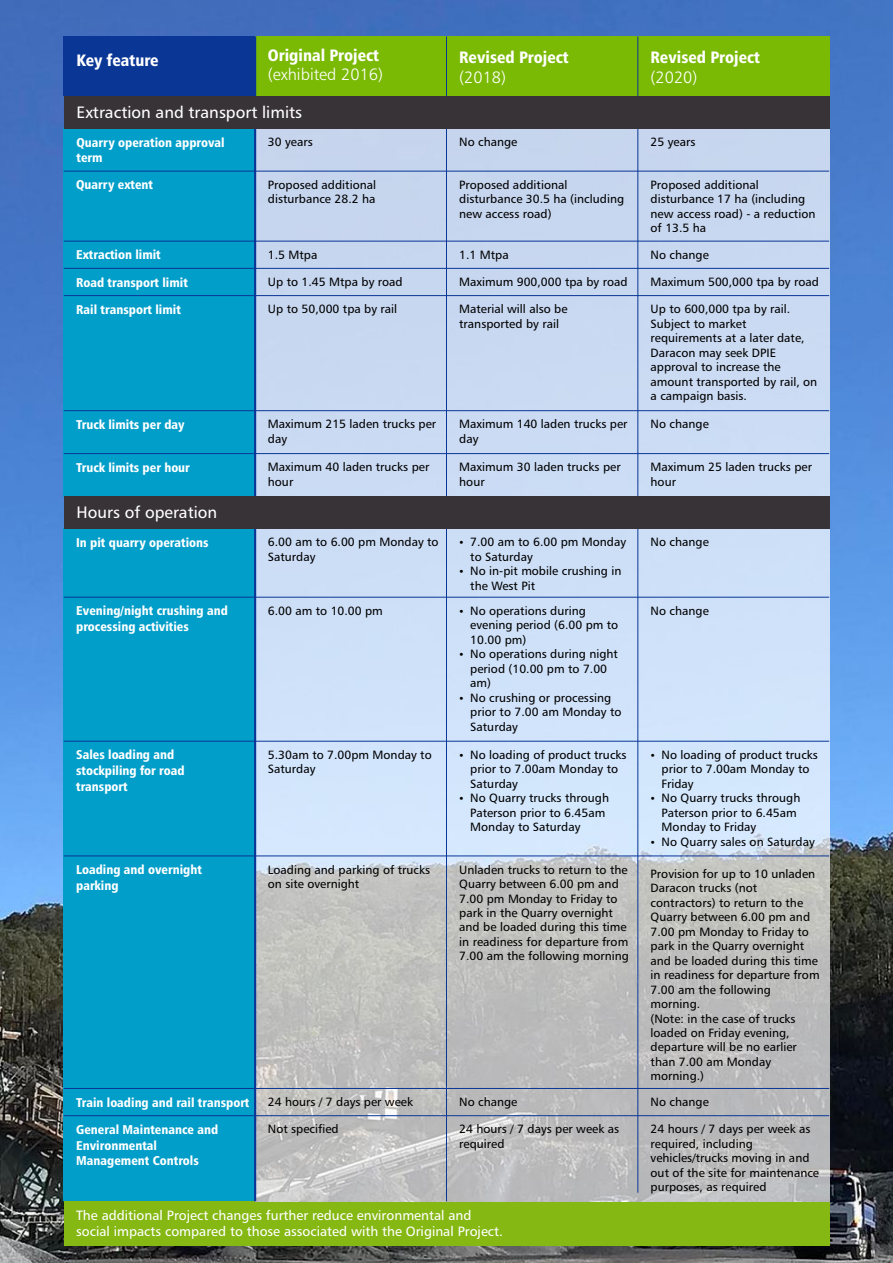
<style>
.page{position:relative;width:893px;height:1263px;background:#fff}
.page>*{position:absolute;margin:0;border:0;box-sizing:border-box;transform-origin:0 0}
.t1{font:16.5px "Humanist 777 BT Black Condensed B";color:#fff}
.t2{font:16.5px "Humanist 777 BT Roman B";color:#fff}
.t3{font:16.5px "Humanist 777 BT Light B";color:#fff}
.t4{font:13.5px/16.4px "Humanist 777 BT Roman B";color:#fff}
.t5{font:12.75px/15.6px "Humanist 777 BT Black Condensed B";color:#fff}
.t6{font:12px/14.4px "Humanist 777 BT Roman B";color:#000}
</style>
<div class="page">
<img style="left:0;top:0;width:893px;height:1263px">
<div style="left:64px;top:1201px;width:765px;height:44px;background:#86b814"></div>
<img style="left:256px;top:128px;width:573px;height:1073px">
<div style="left:64px;top:36px;width:191px;height:60px;background:#0a3696"></div>
<div style="left:255px;top:36px;width:191px;height:60px;background:#7aba05"></div>
<div style="left:446px;top:36px;width:192px;height:60px;background:#7aba05"></div>
<div style="left:638px;top:36px;width:191px;height:60px;background:#7aba05"></div>
<div style="left:64px;top:128px;width:191px;height:43px;background:#009ec9"></div>
<div style="left:64px;top:171px;width:191px;height:70px;background:#009ec9"></div>
<div style="left:64px;top:241px;width:191px;height:27px;background:#009ec9"></div>
<div style="left:64px;top:268px;width:191px;height:28px;background:#009ec9"></div>
<div style="left:64px;top:296px;width:191px;height:127px;background:#009ec9"></div>
<div style="left:64px;top:411px;width:191px;height:43px;background:#009ec9"></div>
<div style="left:64px;top:454px;width:191px;height:42px;background:#009ec9"></div>
<div style="left:64px;top:529px;width:191px;height:68px;background:#009ec9"></div>
<div style="left:64px;top:597px;width:191px;height:174px;background:#009ec9"></div>
<div style="left:64px;top:741px;width:191px;height:132px;background:#009ec9"></div>
<div style="left:64px;top:856px;width:191px;height:232px;background:#009ec9"></div>
<div style="left:64px;top:1088px;width:191px;height:28px;background:#009ec9"></div>
<div style="left:64px;top:1116px;width:191px;height:85px;background:#009ec9"></div>
<hr style="left:64px;top:171px;width:765px;height:1px;background:#0a3696">
<hr style="left:64px;top:241px;width:765px;height:1px;background:#0a3696">
<hr style="left:64px;top:268px;width:765px;height:1px;background:#0a3696">
<hr style="left:64px;top:295px;width:765px;height:1px;background:#0a3696">
<hr style="left:64px;top:410px;width:765px;height:1px;background:#0a3696">
<hr style="left:64px;top:453px;width:765px;height:1px;background:#0a3696">
<hr style="left:64px;top:597px;width:765px;height:1px;background:#0a3696">
<hr style="left:64px;top:741px;width:765px;height:1px;background:#0a3696">
<hr style="left:64px;top:855px;width:765px;height:1px;background:#0a3696">
<hr style="left:64px;top:1088px;width:765px;height:1px;background:#0a3696">
<hr style="left:64px;top:1115px;width:765px;height:1px;background:#0a3696">
<hr style="left:446px;top:36px;width:1px;height:1165px;background:#0a3696">
<hr style="left:637px;top:36px;width:1px;height:1157px;background:#0a3696">
<hr style="left:254px;top:36px;width:2px;height:1165px;background:#0a3696">
<div style="left:64px;top:496px;width:765px;height:33px;background:#383336"></div>
<div style="left:64px;top:96px;width:765px;height:32px;background:#383336"></div>
<h1 class="t1" style="left:77px;top:54px;width:84px">Key feature</h1>
<h1 class="t1" style="left:268px;top:48px;width:113px">Original Project</h1>
<h1 class="t3" style="left:268px;top:68px;width:117px">(exhibited 2016)</h1>
<h1 class="t2" style="left:77px;top:105px;width:227px">Extraction and transport limits</h1>
<h1 class="t1" style="left:459px;top:50px;width:111px">Revised Project</h1>
<h1 class="t3" style="left:459px;top:70px;width:48px">(2018)</h1>
<h1 class="t1" style="left:651px;top:50px;width:111px">Revised Project</h1>
<h1 class="t3" style="left:651px;top:70px;width:48px">(2020)</h1>
<p class="t5" style="left:77px;top:136px;width:150px">Quarry operation approval term</p>
<p class="t6" style="left:268px;top:135px;width:46px">30 years</p>
<p class="t6" style="left:459px;top:135px;width:60px">No change</p>
<p class="t6" style="left:651px;top:135px;width:46px">25 years</p>
<p class="t5" style="left:76px;top:178px;width:78px">Quarry extent</p>
<p class="t6" style="left:268px;top:178px;width:110px">Proposed additional disturbance 28.2 ha</p>
<p class="t6" style="left:459px;top:178px;width:166px">Proposed additional disturbance 30.5 ha (including new access road)</p>
<p class="t6" style="left:651px;top:178px;width:166px">Proposed additional disturbance 17 ha (including new access road) - a reduction of 13.5 ha</p>
<p class="t5" style="left:76px;top:248px;width:86px">Extraction limit</p>
<p class="t6" style="left:268px;top:248px;width:51px">1.5 Mtpa</p>
<p class="t6" style="left:459px;top:248px;width:51px">1.1 Mtpa</p>
<p class="t6" style="left:651px;top:248px;width:60px">No change</p>
<p class="t5" style="left:76px;top:275px;width:113px">Road transport limit</p>
<p class="t6" style="left:268px;top:276px;width:136px">Up to 1.45 Mtpa by road</p>
<p class="t6" style="left:459px;top:276px;width:170px">Maximum 900,000 tpa by road</p>
<p class="t6" style="left:651px;top:276px;width:170px">Maximum 500,000 tpa by road</p>
<p class="t5" style="left:76px;top:303px;width:106px">Rail transport limit</p>
<p class="t6" style="left:268px;top:303px;width:131px">Up to 50,000 tpa by rail</p>
<p class="t6" style="left:459px;top:303px;width:110px">Material will also be transported by rail</p>
<p class="t6" style="left:651px;top:303px;width:168px">Up to 600,000 tpa by rail.<br>Subject to market requirements at a later date,<br>Daracon may seek DPIE approval to increase the amount transported by rail, on a campaign basis.</p>
<p class="t5" style="left:76px;top:418px;width:110px">Truck limits per day</p>
<p class="t6" style="left:268px;top:418px;width:170px">Maximum 215 laden trucks per day</p>
<p class="t6" style="left:459px;top:418px;width:170px">Maximum 140 laden trucks per day</p>
<p class="t6" style="left:651px;top:418px;width:60px">No change</p>
<p class="t5" style="left:76px;top:461px;width:115px">Truck limits per hour</p>
<p class="t6" style="left:268px;top:461px;width:163px">Maximum 40 laden trucks per hour</p>
<p class="t6" style="left:459px;top:461px;width:163px">Maximum 30 laden trucks per hour</p>
<p class="t6" style="left:651px;top:461px;width:163px">Maximum 25 laden trucks per hour</p>
<h1 class="t2" style="left:77px;top:506px;width:142px">Hours of operation</h1>
<p class="t5" style="left:76px;top:536px;width:134px">In pit quarry operations</p>
<p class="t6" style="left:268px;top:536px;width:172px">6.00 am to 6.00 pm Monday to<br>Saturday</p>
<p class="t6" style="left:470px;top:536px;width:157px;text-indent:-11px">• 7.00 am to 6.00 pm Monday to Saturday</p>
<p class="t6" style="left:470px;top:565px;width:153px;text-indent:-11px">• No in-pit mobile crushing in the West Pit</p>
<p class="t5" style="left:76px;top:604px;width:153px">Evening/night crushing and processing activities</p>
<p class="t6" style="left:268px;top:604px;width:117px">6.00 am to 10.00 pm</p>
<p class="t6" style="left:470px;top:604px;width:150px;text-indent:-11px">• No operations during evening period (6.00 pm to<br>10.00 pm)</p>
<p class="t6" style="left:470px;top:648px;width:149px;text-indent:-11px">• No operations during night period (10.00 pm to 7.00 am)</p>
<p class="t6" style="left:470px;top:691px;width:153px;text-indent:-11px">• No crushing or processing prior to 7.00 am Monday to<br>Saturday</p>
<p class="t5" style="left:76px;top:748px;width:110px">Sales loading and stockpiling for road transport</p>
<p class="t6" style="left:268px;top:748px;width:165px">5.30am to 7.00pm Monday to<br>Saturday</p>
<p class="t6" style="left:470px;top:748px;width:158px;text-indent:-11px">• No loading of product trucks prior to 7.00am Monday to<br>Saturday</p>
<p class="t6" style="left:470px;top:792px;width:140px;text-indent:-11px">• No Quarry trucks through<br>Paterson prior to 6.45am<br>Monday to Saturday</p>
<p class="t6" style="left:651px;top:536px;width:60px">No change</p>
<p class="t6" style="left:651px;top:604px;width:60px">No change</p>
<p class="t6" style="left:662px;top:748px;width:158px;text-indent:-11px">• No loading of product trucks prior to 7.00am Monday to<br>Friday</p>
<p class="t6" style="left:662px;top:792px;width:140px;text-indent:-11px">• No Quarry trucks through<br>Paterson prior to 6.45am<br>Monday to Friday</p>
<p class="t6" style="left:651px;top:835px;width:166px">• No Quarry sales on Saturday</p>
<p class="t5" style="left:76px;top:863px;width:127px">Loading and overnight parking</p>
<p class="t6" style="left:268px;top:863px;width:164px">Loading and parking of trucks on site overnight</p>
<p class="t6" style="left:651px;top:867px;width:171px">Provision for up to 10 unladen<br>Daracon trucks (not contractors) to return to the<br>Quarry between 6.00 pm and<br>7.00 pm Monday to Friday to park in the Quarry overnight and be loaded during this time in readiness for departure from<br>7.00 am the following morning.<br>(Note: in the case of trucks loaded on Friday evening, departure will be no earlier than 7.00 am Monday morning.)</p>
<p class="t6" style="left:459px;top:863px;width:171px">Unladen trucks to return to the<br>Quarry between 6.00 pm and<br>7.00 pm Monday to Friday to park in the Quarry overnight and be loaded during this time in readiness for departure from<br>7.00 am the following morning</p>
<p class="t5" style="left:76px;top:1095px;width:175px">Train loading and rail transport</p>
<p class="t6" style="left:268px;top:1096px;width:147px">24 hours / 7 days per week</p>
<p class="t6" style="left:459px;top:1096px;width:60px">No change</p>
<p class="t6" style="left:651px;top:1096px;width:60px">No change</p>
<p class="t5" style="left:76px;top:1123px;width:144px">General Maintenance and<br>Environmental<br>Management Controls</p>
<p class="t6" style="left:268px;top:1123px;width:72px">Not specified</p>
<p class="t6" style="left:459px;top:1123px;width:161px">24 hours / 7 days per week as required</p>
<p class="t6" style="left:651px;top:1123px;width:170px">24 hours / 7 days per week as required, including vehicles/trucks moving in and out of the site for maintenance purposes, as required</p>
<p class="t4" style="left:76px;top:1208px;width:428px">The additional Project changes further reduce environmental and social impacts compared to those associated with the Original Project.</p>
</div>
